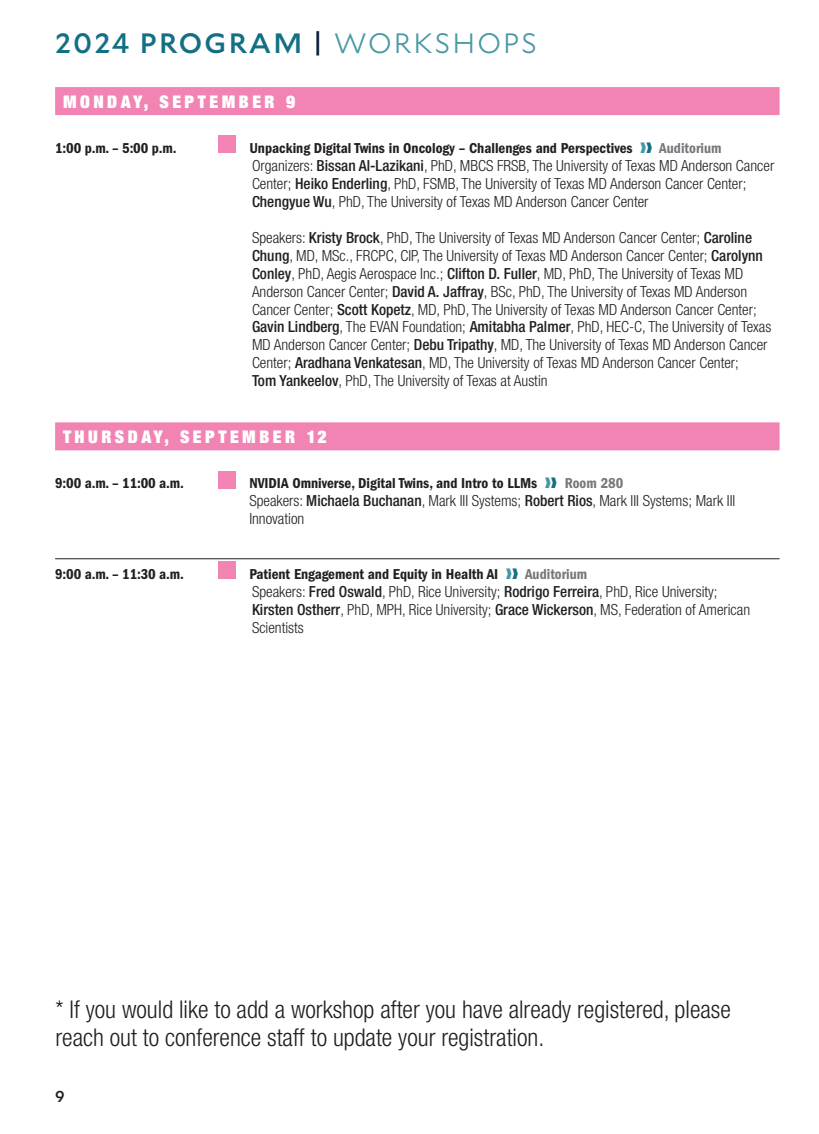
<style>
.page{position:relative;width:819px;height:1134px;background:#fff}
.page>*{position:absolute;margin:0;border:0;box-sizing:border-box;transform-origin:0 0}
.t1{font:500 28px "Mallory";letter-spacing:.075em;color:#137084}
.t2{font:300 condensed 24.5px/28px "Helvetica Neue LT Std";color:#231f20}
.t3{font:900 condensed 17.5px "Helvetica Neue LT Std";letter-spacing:.2em;color:#fff}
.t4{font:500 15.75px "Mallory";color:#231f20}
.t5{font:300 condensed 15.4px/17.8px "Helvetica Neue LT Std";color:#231f20}
.t6{font:14.88px "ITC Franklin Gothic Std Dm Cd";color:#231f20}
.s1{color:#0a2039}
.s2{font-weight:300;color:#4898a4}
.s3{color:#4898a4}
.s4{color:#137084}
.s5{color:#76787b}
.s6{font-weight:500}
</style>
<div class="page">
<div style="left:55px;top:87px;width:725px;height:28px;background:#f284b4"></div>
<div style="left:55px;top:422px;width:725px;height:28px;background:#f284b4"></div>
<hr style="left:55px;top:558px;width:725px;height:1px;background:#231f20">
<div style="left:218px;top:136px;width:17px;height:17px;background:#f284b4"></div>
<div style="left:218px;top:471px;width:17px;height:17px;background:#f284b4"></div>
<div style="left:218px;top:562px;width:17px;height:17px;background:#f284b4"></div>
<hr style="left:818px;top:569px;width:1px;height:565px;background:#e1e2e4">
<h1 class="t1" style="left:55px;top:23px;width:483px">2024 PROGRAM <span class="s1">|</span> <span class="s2">WORKSHOPS</span></h1>
<p class="t3" style="left:63px;top:90px;width:234px">MONDAY, SEPTEMBER 9</p>
<p class="t6" style="left:55px;top:140px;width:123px">1:00 p.m. – 5:00 p.m.</p>
<p class="t6" style="left:249px;top:140px;width:474px">Unpacking Digital Twins in Oncology – Challenges and Perspectives <span class="s3">❱</span><span class="s4">❱</span> <span class="s5">Auditorium</span></p>
<p class="t5" style="left:252px;top:157px;width:524px">Organizers: <span class="s6">Bissan Al-Lazikani</span>, PhD, MBCS FRSB, The University of Texas MD Anderson Cancer<br>Center; <span class="s6">Heiko Enderling</span>, PhD, FSMB, The University of Texas MD Anderson Cancer Center;<br><span class="s6">Chengyue Wu</span>, PhD, The University of Texas MD Anderson Cancer Center</p>
<p class="t5" style="left:252px;top:228px;width:521px">Speakers: <span class="s6">Kristy Brock</span>, PhD, The University of Texas MD Anderson Cancer Center; <span class="s6">Caroline Chung</span>, MD, MSc., FRCPC, CIP, The University of Texas MD Anderson Cancer Center; <span class="s6">Carolynn Conley</span>, PhD, Aegis Aerospace Inc.; <span class="s6">Clifton D. Fuller</span>, MD, PhD, The University of Texas MD Anderson Cancer Center; <span class="s6">David A. Jaffray</span>, BSc, PhD, The University of Texas MD Anderson Cancer Center; <span class="s6">Scott Kopetz</span>, MD, PhD, The University of Texas MD Anderson Cancer Center; <span class="s6">Gavin Lindberg</span>, The EVAN Foundation; <span class="s6">Amitabha Palmer</span>, PhD, HEC-C, The University of Texas MD Anderson Cancer Center; <span class="s6">Debu Tripathy</span>, MD, The University of Texas MD Anderson Cancer Center; <span class="s6">Aradhana Venkatesan</span>, MD, The University of Texas MD Anderson Cancer Center;<br><span class="s6">Tom Yankeelov</span>, PhD, The University of Texas at Austin</p>
<p class="t3" style="left:63px;top:426px;width:265px">THURSDAY, SEPTEMBER 12</p>
<p class="t6" style="left:55px;top:475px;width:130px">9:00 a.m. – 11:00 a.m.</p>
<p class="t6" style="left:249px;top:475px;width:376px">NVIDIA Omniverse, Digital Twins, and Intro to LLMs <span class="s3">❱</span><span class="s4">❱</span> <span class="s5">Room 280</span></p>
<p class="t5" style="left:249px;top:492px;width:487px">Speakers: <span class="s6">Michaela Buchanan</span>, Mark III Systems; <span class="s6">Robert Rios</span>, Mark III Systems; Mark III<br>Innovation</p>
<p class="t6" style="left:55px;top:566px;width:130px">9:00 a.m. – 11:30 a.m.</p>
<p class="t6" style="left:249px;top:566px;width:339px">Patient Engagement and Equity in Health AI <span class="s3">❱</span><span class="s4">❱</span> <span class="s5">Auditorium</span></p>
<p class="t5" style="left:252px;top:583px;width:500px">Speakers: <span class="s6">Fred Oswald</span>, PhD, Rice University; <span class="s6">Rodrigo Ferreira</span>, PhD, Rice University;<br><span class="s6">Kirsten Ostherr</span>, PhD, MPH, Rice University; <span class="s6">Grace Wickerson</span>, MS, Federation of American<br>Scientists</p>
<h2 class="t2" style="left:55px;top:995px;width:677px">* If you would like to add a workshop after you have already registered, please reach out to conference staff to update your registration.</h2>
<p class="t4" style="left:55px;top:1085px;width:11px">9</p>
</div>
